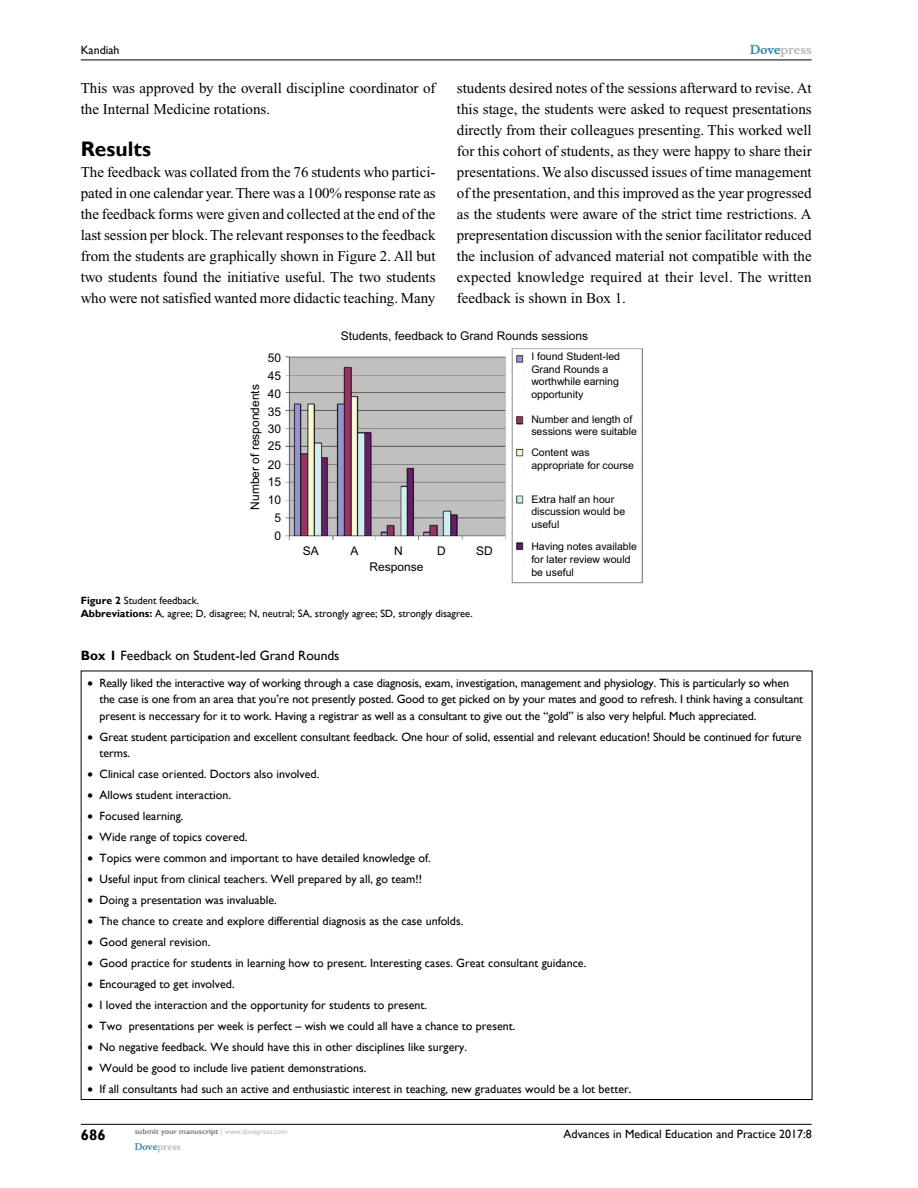
<style>
.page{position:relative;width:918px;height:1188px;background:#fff}
.page>*{position:absolute;margin:0;border:0;box-sizing:border-box;transform-origin:0 0}
.t1{font:700 21px "Gill Sans";color:#000}
.t2{font:15px/21px "Times New Roman";color:#000;text-align:justify}
.t3{font:700 15px "Gill Sans";color:#000}
.t4{font:13.5px "Gill Sans";color:#000}
.t5{font:12px/16.5px "Gill Sans";color:#000}
.t6{font:12px "Arial";color:#000}
.t7{font:700 12px "Musee";color:#b8babc}
.t8{font:10.5px/12.6px "Arial";color:#000}
.t9{font:10.5px/13.5px "Gill Sans";color:#000}
.t10{font:700 9px "Musee";color:#b8babc}
.t11{font:700 7.5px "Gill Sans";color:#808285}
.s1{color:#3785ad}
.s2{font-weight:700}
.s3{font-weight:400;color:#b8babc}
</style>
<div class="page">
<hr style="left:81px;top:1124px;width:731px;height:1px;background:#000">
<hr style="left:81px;top:60px;width:731px;height:1px;background:#000">
<img style="left:285px;top:348px;width:358px;height:236px">
<p class="t5" style="left:81px;top:42px;width:40px">Kandiah</p>
<p class="t2" style="left:81px;top:77px;width:356px">This was approved by the overall discipline coordinator of the Internal Medicine rotations.</p>
<h1 class="t1" style="left:81px;top:136px;width:72px">Results</h1>
<p class="t2" style="left:81px;top:161px;width:357px">The feedback was collated from the 76 students who partici&shy;pated in one calendar year. There was a 100% response rate as the feedback forms were given and collected at the end of the last session per block. The relevant responses to the feedback from the students are graphically shown in Figure 2. All but two students found the initiative useful. The two students who were not satisfied wanted more didactic teaching. Many</p>
<p class="t7" style="left:750px;top:43px;width:63px"><span class="s1">Dove</span>press</p>
<p class="t2" style="left:457px;top:77px;width:356px">students desired notes of the sessions afterward to revise. At this stage, the students were asked to request presentations directly from their colleagues presenting. This worked well for this cohort of students, as they were happy to share their presentations. We also discussed issues of time management of the presentation, and this improved as the year progressed as the students were aware of the strict time restrictions. A prepresentation discussion with the senior facilitator reduced the inclusion of advanced material not compatible with the expected knowledge required at their level. The written feedback is shown in Box 1.</p>
<p class="t6" style="left:268px;top:350px;width:15px">50</p>
<p class="t6" style="left:268px;top:368px;width:15px">45</p>
<p class="t6" style="left:247px;top:510px;width:127px;rotate:-90deg">Number of respondents</p>
<p class="t6" style="left:268px;top:386px;width:15px">40</p>
<p class="t6" style="left:268px;top:403px;width:15px">35</p>
<p class="t6" style="left:268px;top:421px;width:15px">30</p>
<p class="t6" style="left:268px;top:438px;width:15px">25</p>
<p class="t6" style="left:268px;top:456px;width:15px">20</p>
<p class="t6" style="left:268px;top:474px;width:15px">15</p>
<p class="t6" style="left:268px;top:492px;width:15px">10</p>
<p class="t6" style="left:274px;top:509px;width:8px">5</p>
<p class="t6" style="left:274px;top:527px;width:8px">0</p>
<p class="t6" style="left:341px;top:327px;width:249px">Students, feedback to Grand Rounds sessions</p>
<p class="t6" style="left:303px;top:543px;width:18px">SA</p>
<p class="t6" style="left:350px;top:543px;width:10px">A</p>
<p class="t6" style="left:394px;top:543px;width:10px">N</p>
<p class="t6" style="left:437px;top:543px;width:10px">D</p>
<p class="t6" style="left:476px;top:543px;width:18px">SD</p>
<p class="t6" style="left:370px;top:559px;width:56px">Response</p>
<p class="t8" style="left:531px;top:350px;width:90px">I found Student-led<br>Grand Rounds a worthwhile earning opportunity</p>
<p class="t8" style="left:531px;top:413px;width:107px">Number and length of sessions were suitable</p>
<p class="t8" style="left:531px;top:446px;width:104px">Content was appropriate for course</p>
<p class="t8" style="left:531px;top:493px;width:95px">Extra half an hour discussion would be useful</p>
<p class="t8" style="left:531px;top:540px;width:107px">Having notes available for later review would be useful</p>
<p class="t9" style="left:81px;top:594px;width:393px"><span class="s2">Figure 2</span> Student feedback.<br><span class="s2">Abbreviations:</span> A, agree; D, disagree; N, neutral; SA, strongly agree; SD, strongly disagree.</p>
<p class="t4" style="left:81px;top:648px;width:260px"><span class="s2">Box 1</span> Feedback on Student-led Grand Rounds</p>
<p class="t5" style="left:100px;top:675px;width:705px;text-indent:-12px">• Really liked the interactive way of working through a case diagnosis, exam, investigation, management and physiology. This is particularly so when the case is one from an area that you’re not presently posted. Good to get picked on by your mates and good to refresh. I think having a consultant present is neccessary for it to work. Having a registrar as well as a consultant to give out the “gold” is also very helpful. Much appreciated.</p>
<p class="t5" style="left:100px;top:729px;width:704px;text-indent:-12px">• Great student participation and excellent consultant feedback. One hour of solid, essential and relevant education! Should be continued for future terms.</p>
<p class="t5" style="left:88px;top:766px;width:233px">• Clinical case oriented. Doctors also involved.</p>
<p class="t5" style="left:88px;top:787px;width:145px">• Allows student interaction.</p>
<p class="t5" style="left:88px;top:808px;width:97px">• Focused learning.</p>
<p class="t5" style="left:88px;top:829px;width:161px">• Wide range of topics covered.</p>
<p class="t5" style="left:88px;top:850px;width:345px">• Topics were common and important to have detailed knowledge of.</p>
<p class="t5" style="left:88px;top:871px;width:336px">• Useful input from clinical teachers. Well prepared by all, go team!!</p>
<p class="t5" style="left:88px;top:892px;width:191px">• Doing a presentation was invaluable.</p>
<p class="t5" style="left:88px;top:913px;width:377px">• The chance to create and explore differential diagnosis as the case unfolds.</p>
<p class="t5" style="left:88px;top:934px;width:124px">• Good general revision.</p>
<p class="t5" style="left:88px;top:955px;width:500px">• Good practice for students in learning how to present. Interesting cases. Great consultant guidance.</p>
<p class="t5" style="left:88px;top:976px;width:149px">• Encouraged to get involved.</p>
<p class="t5" style="left:88px;top:997px;width:341px">• I loved the interaction and the opportunity for students to present.</p>
<p class="t5" style="left:88px;top:1018px;width:429px">• Two presentations per week is perfect – wish we could all have a chance to present.</p>
<p class="t5" style="left:88px;top:1039px;width:381px">• No negative feedback. We should have this in other disciplines like surgery.</p>
<p class="t5" style="left:88px;top:1060px;width:280px">• Would be good to include live patient demonstrations.</p>
<p class="t5" style="left:88px;top:1081px;width:545px">• If all consultants had such an active and enthusiastic interest in teaching, new graduates would be a lot better.</p>
<p class="t3" style="left:81px;top:1126px;width:26px">686</p>
<p class="t11" style="left:135px;top:1127px;width:154px">submit your manuscript <span class="s3">| www.dovepress.com</span></p>
<p class="t10" style="left:135px;top:1141px;width:48px"><span class="s1">Dove</span>press</p>
<p class="t5" style="left:564px;top:1126px;width:250px">Advances in Medical Education and Practice 2017:8</p>
</div>
